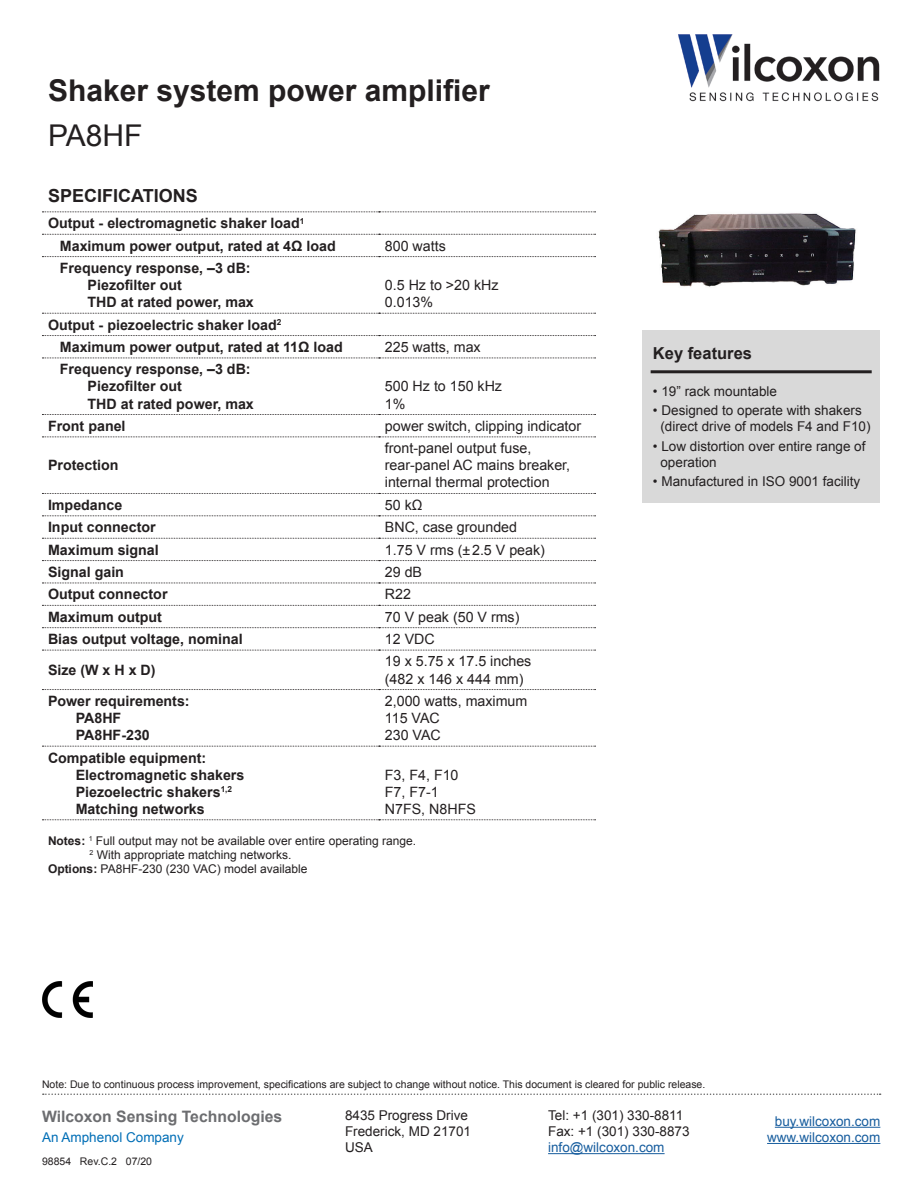
<style>
.page{position:relative;width:918px;height:1188px;background:#fff}
.page>*{position:absolute;margin:0;border:0;box-sizing:border-box;transform-origin:0 0}
.t1{font:700 30px "Arial";color:#231f20}
.t2{font:30px "Arial";color:#231f20}
.t3{font:700 18px "Arial";color:#231f20}
.t4{font:700 16.5px "Arial";color:#231f20}
.t5{font:700 15.75px "Arial";color:#6c6d70}
.t6{font:700 14.25px "Arial";color:#231f20}
.t7{font:14.25px/17.1px "Arial";color:#231f20}
.t8{font:13.5px/16.2px "Arial";color:#231f20}
.t9{font:13.5px/16.2px "Arial";color:#175d9e;text-align:center}
.t10{font:13.5px "Arial";color:#006eb6}
.t11{font:12px "Arial";color:#231f20}
.t12{font:10.5px "Arial";color:#231f20}
.s1{font-weight:700}
</style>
<div class="page">
<svg style="left:43px;top:1094px;width:838px;height:1px"></svg>
<hr style="left:548px;top:1153px;width:117px;height:1px;background:#175d9e">
<hr style="left:775px;top:1127px;width:105px;height:1px;background:#175d9e">
<hr style="left:767px;top:1143px;width:113px;height:1px;background:#175d9e">
<img style="left:678px;top:34px;width:202px;height:68px">
<div style="left:642px;top:330px;width:238px;height:172px;background:#d9d9d9"></div>
<hr style="left:651px;top:370px;width:221px;height:3px;background:#231f20">
<svg style="left:42px;top:212px;width:554px;height:1px"></svg>
<svg style="left:42px;top:234px;width:554px;height:1px"></svg>
<svg style="left:42px;top:256px;width:554px;height:1px"></svg>
<svg style="left:42px;top:313px;width:554px;height:1px"></svg>
<svg style="left:42px;top:335px;width:554px;height:1px"></svg>
<svg style="left:42px;top:358px;width:554px;height:1px"></svg>
<svg style="left:42px;top:414px;width:554px;height:1px"></svg>
<svg style="left:42px;top:437px;width:554px;height:1px"></svg>
<svg style="left:42px;top:493px;width:554px;height:1px"></svg>
<svg style="left:42px;top:515px;width:554px;height:1px"></svg>
<svg style="left:42px;top:538px;width:554px;height:1px"></svg>
<svg style="left:42px;top:560px;width:554px;height:1px"></svg>
<svg style="left:42px;top:583px;width:554px;height:1px"></svg>
<svg style="left:42px;top:605px;width:554px;height:1px"></svg>
<svg style="left:42px;top:627px;width:554px;height:1px"></svg>
<svg style="left:42px;top:650px;width:554px;height:1px"></svg>
<svg style="left:42px;top:689px;width:554px;height:1px"></svg>
<svg style="left:42px;top:746px;width:554px;height:1px"></svg>
<svg style="left:42px;top:819px;width:554px;height:1px"></svg>
<img style="left:42px;top:982px;width:50px;height:36px">
<img style="left:658px;top:213px;width:198px;height:74px">
<p class="t1" style="left:48px;top:71px;width:443px">Shaker system power amplifier</p>
<p class="t2" style="left:48px;top:116px;width:96px">PA8HF</p>
<p class="t3" style="left:48px;top:183px;width:151px">SPECIFICATIONS</p>
<p class="t6" style="left:48px;top:214px;width:258px">Output - electromagnetic shaker load<sup>1</sup></p>
<p class="t6" style="left:60px;top:236px;width:277px">Maximum power output, rated at 4Ω load</p>
<p class="t7" style="left:385px;top:237px;width:62px">800 watts</p>
<p class="t6" style="left:60px;top:258px;width:192px">Frequency response, –3 dB:</p>
<p class="t6" style="left:88px;top:276px;width:96px">Piezofilter out</p>
<p class="t6" style="left:88px;top:293px;width:168px">THD at rated power, max</p>
<p class="t7" style="left:385px;top:277px;width:115px">0.5 Hz to &gt;20 kHz</p>
<p class="t7" style="left:385px;top:294px;width:50px">0.013%</p>
<p class="t6" style="left:48px;top:315px;width:235px">Output - piezoelectric shaker load<sup>2</sup></p>
<p class="t6" style="left:60px;top:337px;width:285px">Maximum power output, rated at 11Ω load</p>
<p class="t7" style="left:385px;top:339px;width:97px">225 watts, max</p>
<p class="t6" style="left:60px;top:360px;width:192px">Frequency response, –3 dB:</p>
<p class="t6" style="left:88px;top:377px;width:96px">Piezofilter out</p>
<p class="t6" style="left:88px;top:394px;width:168px">THD at rated power, max</p>
<p class="t7" style="left:385px;top:378px;width:119px">500 Hz to 150 kHz</p>
<p class="t7" style="left:385px;top:395px;width:22px">1%</p>
<p class="t6" style="left:48px;top:416px;width:79px">Front panel</p>
<p class="t7" style="left:385px;top:417px;width:198px">power switch, clipping indicator</p>
<p class="t6" style="left:48px;top:456px;width:72px">Protection</p>
<p class="t7" style="left:385px;top:440px;width:187px">front-panel output fuse, rear-panel AC mains breaker, internal thermal protection</p>
<p class="t6" style="left:48px;top:495px;width:76px">Impedance</p>
<p class="t7" style="left:385px;top:496px;width:39px">50 kΩ</p>
<p class="t6" style="left:48px;top:518px;width:109px">Input connector</p>
<p class="t7" style="left:385px;top:519px;width:134px">BNC, case grounded</p>
<p class="t6" style="left:48px;top:540px;width:112px">Maximum signal</p>
<p class="t7" style="left:385px;top:541px;width:162px">1.75 V rms (±2.5 V peak)</p>
<p class="t6" style="left:48px;top:562px;width:78px">Signal gain</p>
<p class="t7" style="left:385px;top:564px;width:39px">29 dB</p>
<p class="t6" style="left:48px;top:585px;width:121px">Output connector</p>
<p class="t7" style="left:385px;top:586px;width:28px">R22</p>
<p class="t6" style="left:48px;top:607px;width:116px">Maximum output</p>
<p class="t7" style="left:385px;top:608px;width:136px">70 V peak (50 V rms)</p>
<p class="t6" style="left:48px;top:630px;width:196px">Bias output voltage, nominal</p>
<p class="t7" style="left:385px;top:631px;width:51px">12 VDC</p>
<p class="t6" style="left:48px;top:661px;width:109px">Size (W x H x D)</p>
<p class="t7" style="left:385px;top:653px;width:148px">19 x 5.75 x 17.5 inches</p>
<p class="t7" style="left:385px;top:670px;width:140px">(482 x 146 x 444 mm)</p>
<p class="t6" style="left:48px;top:691px;width:143px">Power requirements:</p>
<p class="t6" style="left:76px;top:709px;width:47px">PA8HF</p>
<p class="t6" style="left:76px;top:726px;width:76px">PA8HF-230</p>
<p class="t6" style="left:48px;top:748px;width:160px">Compatible equipment:</p>
<p class="t6" style="left:76px;top:765px;width:170px">Electromagnetic shakers</p>
<p class="t6" style="left:76px;top:782px;width:158px">Piezoelectric shakers<sup>1,2</sup></p>
<p class="t6" style="left:76px;top:799px;width:131px">Matching networks</p>
<p class="t7" style="left:385px;top:693px;width:144px">2,000 watts, maximum</p>
<p class="t7" style="left:385px;top:710px;width:56px">115 VAC</p>
<p class="t7" style="left:385px;top:727px;width:57px">230 VAC</p>
<p class="t7" style="left:385px;top:766px;width:75px">F3, F4, F10</p>
<p class="t7" style="left:385px;top:783px;width:55px">F7, F7-1</p>
<p class="t7" style="left:385px;top:800px;width:93px">N7FS, N8HFS</p>
<p class="t11" style="left:48px;top:832px;width:370px"><span class="s1">Notes:</span> <sup>1</sup> Full output may not be available over entire operating range.</p>
<p class="t11" style="left:90px;top:847px;width:203px"><sup>2</sup> With appropriate matching networks.</p>
<p class="t11" style="left:48px;top:861px;width:261px"><span class="s1">Options:</span> PA8HF-230 (230 VAC) model available</p>
<p class="t4" style="left:653px;top:342px;width:101px">Key features</p>
<p class="t8" style="left:653px;top:383px;width:126px">• 19” rack mountable</p>
<p class="t8" style="left:660px;top:403px;width:212px;text-indent:-8px">• Designed to operate with shakers (direct drive of models F4 and F10)</p>
<p class="t8" style="left:660px;top:438px;width:207px;text-indent:-8px">• Low distortion over entire range of operation</p>
<p class="t8" style="left:653px;top:473px;width:209px">• Manufactured in ISO 9001 facility</p>
<p class="t12" style="left:42px;top:1077px;width:665px">Note: Due to continuous process improvement, specifications are subject to change without notice. This document is cleared for public release.</p>
<p class="t5" style="left:42px;top:1106px;width:242px">Wilcoxon Sensing Technologies</p>
<p class="t8" style="left:345px;top:1107px;width:128px">8435 Progress Drive<br>Frederick, MD 21701<br>USA</p>
<p class="t8" style="left:548px;top:1107px;width:143px">Tel: +1 (301) 330-8811<br>Fax: +1 (301) 330-8873</p>
<p class="t10" style="left:42px;top:1129px;width:143px">An Amphenol Company</p>
<p class="t9" style="left:548px;top:1140px;width:118px">info@wilcoxon.com</p>
<p class="t12" style="left:42px;top:1154px;width:112px">98854 Rev.C.2 07/20</p>
<p class="t9" style="left:767px;top:1113px;width:115px">buy.wilcoxon.com www.wilcoxon.com</p>
</div>
